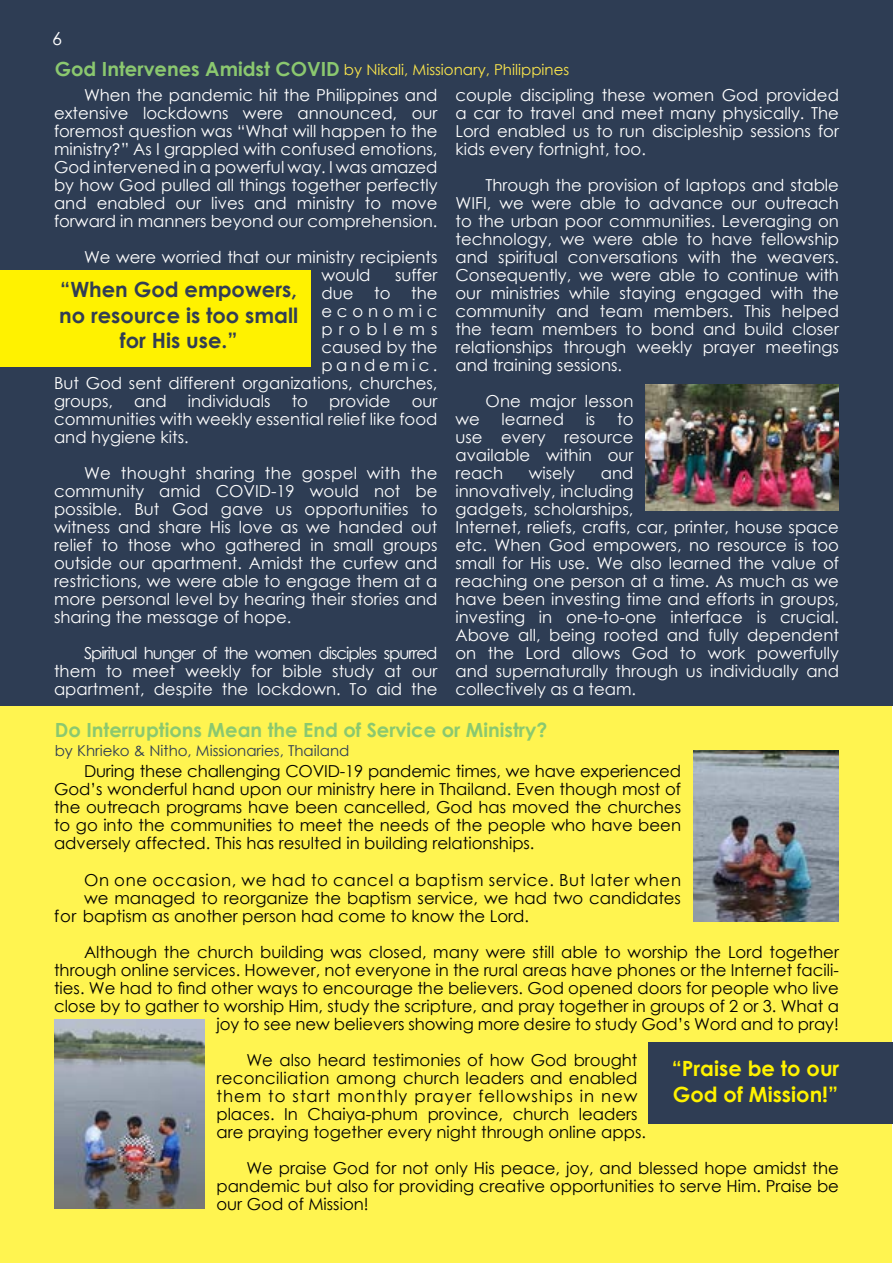
<style>
.page{position:relative;width:893px;height:1263px;background:#fff}
.page>*{position:absolute;margin:0;border:0;box-sizing:border-box;transform-origin:0 0}
.t1{font:700 21px/25.5px "Century Gothic";color:#313d54;text-align:center}
.t2{font:700 21px/25.5px "Century Gothic";color:#fff200}
.t3{font:700 19.5px "Century Gothic";color:#8bc86f}
.t4{font:18px "Century Gothic";color:#fff}
.t5{font:16.5px/18px "Century Gothic";color:#fff;text-align:justify}
.t6{font:16.5px/18px "Century Gothic";color:#000;text-align:justify}
.t7{font:16.5px "Century Gothic";letter-spacing:.04em;color:#000}
.t8{font:16.5px "Century Gothic";letter-spacing:.21em;color:#fff}
.t9{font:16.5px "Century Gothic";letter-spacing:.29em;color:#fff}
.t10{font:16.5px "Century Gothic";letter-spacing:.36em;color:#fff}
.t11{font:15px "Century Gothic";color:#2f3d54}
.t12{font:15px "Century Gothic";color:#fde74c}
.s1{font-family:"Arcon"}
</style>
<div class="page">
<div style="left:0;top:703px;width:892px;height:560px;background:#fff450"></div>
<div style="left:0;top:0;width:893px;height:705px;background:#2e3d54"></div>
<div style="left:0;top:270px;width:310px;height:97px;background:#fff200"></div>
<div style="left:649px;top:1042px;width:244px;height:82px;background:#2f3d54"></div>
<img style="left:645px;top:385px;width:194px;height:125px">
<img style="left:54px;top:1019px;width:150px;height:190px">
<img style="left:693px;top:750px;width:146px;height:172px">
<p class="t4" style="left:52px;top:26px;width:11px">6</p>
<p class="t3" style="left:55px;top:54px;width:287px">God Intervenes Amidst COVID</p>
<p class="t12" style="left:344px;top:59px;width:227px">by Nikali, Missionary, Philippines</p>
<p class="t5" style="left:54px;top:86px;width:385px;text-indent:30px">When the pandemic hit the Philippines and extensive lockdowns were announced, our foremost question was “What will happen to the ministry<span class="s1">?</span>” As I grappled with confused emotions, God intervened in a powerful way. I was amazed by how God pulled all things together perfectly and enabled our lives and ministry to move forward in manners beyond our comprehension.</p>
<p class="t5" style="left:321px;top:248px;width:118px;text-indent:-237px">We were worried that our ministry recipients would</p>
<p class="t5" style="left:395px;top:266px;width:44px">suffer</p>
<p class="t5" style="left:321px;top:284px;width:118px">due to the</p>
<p class="t9" style="left:321px;top:300px;width:118px">economic</p>
<p class="t10" style="left:321px;top:318px;width:118px">problems</p>
<p class="t5" style="left:321px;top:338px;width:118px">caused by the</p>
<p class="t8" style="left:321px;top:354px;width:118px">pandemic.</p>
<p class="t5" style="left:54px;top:374px;width:385px">But God sent different organizations, churches,</p>
<p class="t5" style="left:54px;top:392px;width:61px">groups,</p>
<p class="t5" style="left:134px;top:392px;width:34px">and</p>
<p class="t5" style="left:188px;top:392px;width:84px">individuals</p>
<p class="t5" style="left:292px;top:392px;width:18px">to</p>
<p class="t5" style="left:329px;top:392px;width:63px">provide</p>
<p class="t1" style="left:59px;top:276px;width:240px">“When God empowers, no resource is too small for His use.”</p>
<p class="t5" style="left:54px;top:392px;width:385px;text-indent:358px">our communities with weekly essential relief like food and hygiene kits.</p>
<p class="t5" style="left:54px;top:464px;width:385px;text-indent:30px">We thought sharing the gospel with the community amid COVID-19 would not be possible. But God gave us opportunities to witness and share His love as we handed out relief to those who gathered in small groups outside our apartment. Amidst the curfew and restrictions, we were able to engage them at a more personal level by hearing their stories and sharing the message of hope.</p>
<p class="t5" style="left:54px;top:644px;width:385px;text-indent:30px">Spiritual hunger of the women disciples spurred them to meet weekly for bible study at our apartment, despite the lockdown. To aid the</p>
<p class="t5" style="left:455px;top:86px;width:385px">couple discipling these women God provided a car to travel and meet many physically. The Lord enabled us to run discipleship sessions for kids every fortnight, too.</p>
<p class="t5" style="left:455px;top:176px;width:385px;text-indent:30px">Through the provision of laptops and stable WIFI, we were able to advance our outreach to the urban poor communities. Leveraging on technology, we were able to have fellowship and spiritual conversations with the weavers.<br>Consequently, we were able to continue with our ministries while staying engaged with the community and team members. This helped the team members to bond and build closer relationships through weekly prayer meetings and training sessions.</p>
<p class="t5" style="left:485px;top:392px;width:149px">One major lesson</p>
<p class="t5" style="left:455px;top:410px;width:26px">we</p>
<p class="t5" style="left:502px;top:410px;width:64px">learned</p>
<p class="t5" style="left:586px;top:410px;width:11px">is</p>
<p class="t5" style="left:455px;top:410px;width:179px;text-indent:162px">to use every resource available within our reach</p>
<p class="t5" style="left:529px;top:464px;width:48px">wisely</p>
<p class="t5" style="left:455px;top:464px;width:385px;text-align:left;text-indent:145px">and<br>innovatively, including<br>gadgets, scholarships,<br>Internet, reliefs, crafts, car, printer, house space etc. When God empowers, no resource is too small for His use. We also learned the value of reaching one person at a time. As much as we have been investing time and efforts in groups, investing in one-to-one interface is crucial.<br>Above all, being rooted and fully dependent on the Lord allows God to work powerfully and supernaturally through us individually and collectively as a team.</p>
<p class="t3" style="left:55px;top:715px;width:494px">Do Interruptions Mean the End of Service or Ministry?</p>
<p class="t11" style="left:55px;top:740px;width:296px">by Khrieko &amp; Nitho, Missionaries, Thailand</p>
<p class="t6" style="left:54px;top:762px;width:629px;text-indent:30px">During these challenging COVID-19 pandemic times, we have experienced God’s wonderful hand upon our ministry here in Thailand. Even though most of the outreach programs have been cancelled, God has moved the churches to go into the communities to meet the needs of the people who have been adversely affected. This has resulted in building relationships.</p>
<p class="t7" style="left:84px;top:868px;width:599px">On one occasion, we had to cancel a baptism service. But later when</p>
<p class="t6" style="left:84px;top:888px;width:598px">we managed to reorganize the baptism service, we had two candidates</p>
<p class="t6" style="left:54px;top:906px;width:477px">for baptism as another person had come to know the Lord.</p>
<p class="t6" style="left:54px;top:942px;width:786px;text-align:right">Although the church building was closed, many were still able to worship the Lord together through online services. However, not everyone in the rural areas have phones or the Internet facili&shy;ties. We had to find other ways to encourage the believers. God opened doors for people who live close by to gather to worship Him, study the scripture, and pray together in groups of 2 or 3. What a joy to see new believers showing more desire to study God’s Word and to pray!</p>
<p class="t6" style="left:216px;top:1050px;width:431px;text-align:left;text-indent:30px">We also heard testimonies of how God brought reconciliation among church leaders and enabled them to start monthly prayer fellowships in new places. In Chaiya-phum province, church leaders are praying together every night through online apps.</p>
<p class="t6" style="left:216px;top:1158px;width:624px;text-indent:30px">We praise God for not only His peace, joy, and blessed hope amidst the pandemic but also for providing creative opportunities to serve Him. Praise be our God of Mission!</p>
<p class="t2" style="left:672px;top:1055px;width:169px">“Praise be to our<br>God of Mission!”</p>
</div>
